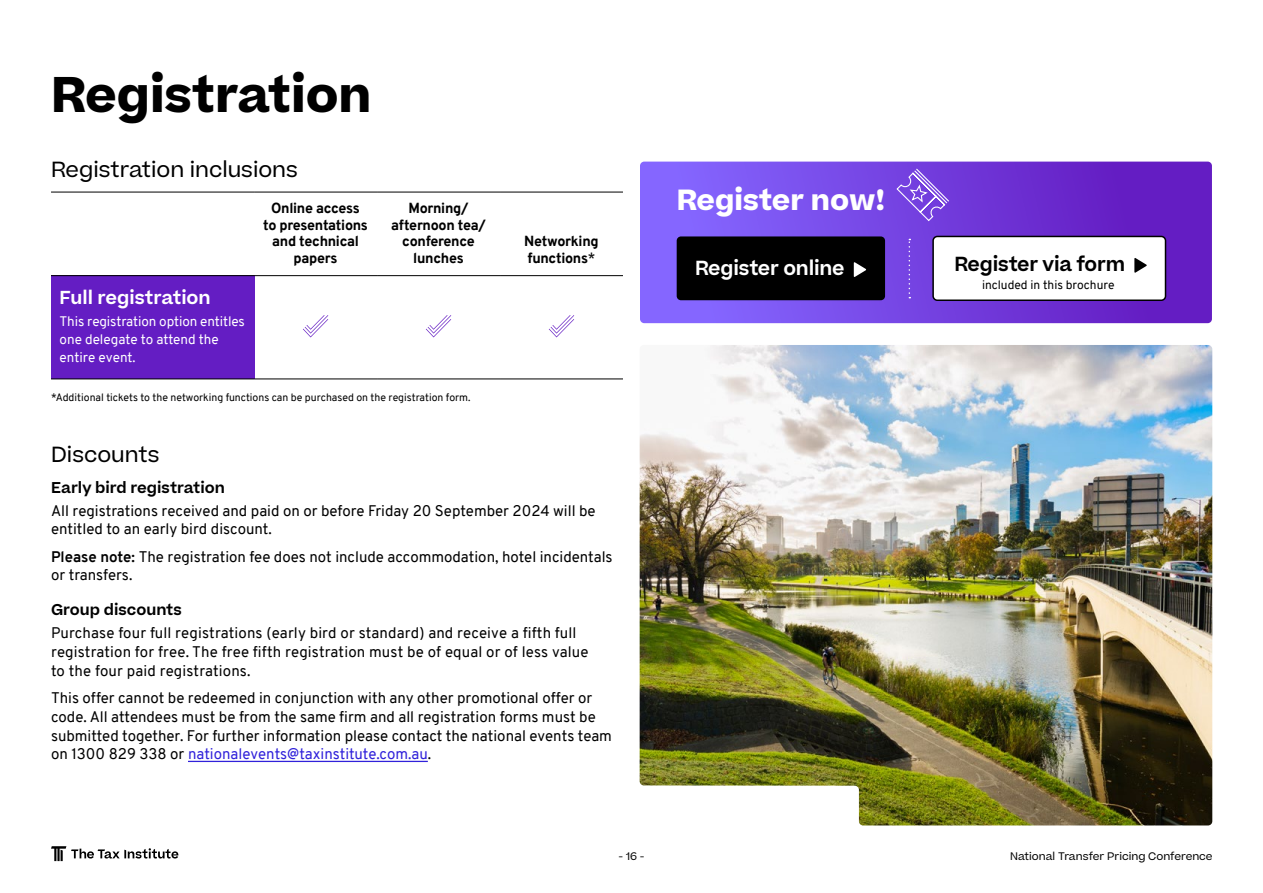
<style>
.page{position:relative;width:1263px;height:893px;background:#fff}
.page>*{position:absolute;margin:0;border:0;box-sizing:border-box;transform-origin:0 0}
.t1{font:700 48px "Beatrice";color:#000}
.t2{font:700 28.05px "Beatrice";color:#fff}
.t3{font:21px "Beatrice";color:#000}
.t4{font:600 19.5px "Beatrice";letter-spacing:-.01em;color:#000}
.t5{font:600 19.5px "Beatrice";letter-spacing:-.01em;color:#fff}
.t6{font:600 18px "Beatrice";color:#fff}
.t7{font:15px/18.8px "Overpass";color:#000}
.t8{font:600 15px "Beatrice";color:#000}
.t9{font:800 14.25px/16.5px "Overpass";letter-spacing:-.02em;color:#000;text-align:center}
.t10{font:13.5px/18px "Overpass";letter-spacing:-.01em;color:#fff}
.t11{font:12px "Overpass";color:#000}
.t12{font:10.5px "Overpass";color:#000}
.t13{font:10.5px "Beatrice";color:#000}
.s1{font-weight:400}
.s2{font-weight:700}
.s3{color:#3021da}
</style>
<div class="page">
<div style="left:51px;top:276px;width:203px;height:103px;background:#641dc3"></div>
<hr style="left:51px;top:379px;width:203px;height:1px;background:#000">
<hr style="left:254px;top:379px;width:123px;height:1px;background:#000">
<hr style="left:377px;top:379px;width:123px;height:1px;background:#000">
<hr style="left:500px;top:379px;width:123px;height:1px;background:#000">
<hr style="left:51px;top:192px;width:203px;height:1px;background:#000">
<hr style="left:254px;top:192px;width:123px;height:1px;background:#000">
<hr style="left:377px;top:192px;width:123px;height:1px;background:#000">
<hr style="left:500px;top:192px;width:123px;height:1px;background:#000">
<hr style="left:51px;top:275px;width:203px;height:1px;background:#000">
<hr style="left:254px;top:275px;width:123px;height:1px;background:#000">
<hr style="left:377px;top:275px;width:123px;height:1px;background:#000">
<hr style="left:500px;top:275px;width:123px;height:1px;background:#000">
<svg style="left:303px;top:315px;width:25px;height:22px"></svg>
<svg style="left:426px;top:315px;width:25px;height:22px"></svg>
<svg style="left:549px;top:315px;width:25px;height:22px"></svg>
<img style="left:640px;top:345px;width:572px;height:480px">
<svg style="left:51px;top:846px;width:127px;height:15px"></svg>
<svg style="left:640px;top:162px;width:572px;height:161px;background:#733fde"></svg>
<hr style="left:188px;top:761px;width:240px;height:1px;background:#3021da">
<div style="left:677px;top:236px;width:208px;height:64px;background:#000;border-radius:4px"></div>
<svg style="left:854px;top:262px;width:12px;height:15px"></svg>
<div style="left:933px;top:236px;width:232px;height:64px;background:#fff;border-radius:4px"></div>
<div style="left:932px;top:236px;width:234px;height:65px;border:2px solid #000;border-radius:4px"></div>
<svg style="left:1134px;top:258px;width:13px;height:15px"></svg>
<svg style="left:896px;top:168px;width:54px;height:54px;background:#8557e2"></svg>
<svg style="left:908px;top:239px;width:2px;height:59px"></svg>
<h1 class="t1" style="left:51px;top:61px;width:322px">Registration</h1>
<h3 class="t3" style="left:51px;top:156px;width:248px">Registration inclusions</h3>
<p class="t9" style="left:263px;top:200px;width:106px">Online access to presentations and technical papers</p>
<p class="t9" style="left:391px;top:200px;width:96px">Morning/ afternoon tea/ conference lunches</p>
<p class="t6" style="left:60px;top:285px;width:153px">Full registration</p>
<p class="t10" style="left:60px;top:312px;width:187px">This registration option entitles one delegate to attend the entire event.</p>
<p class="t12" style="left:51px;top:389px;width:421px">*Additional tickets to the networking functions can be purchased on the registration form.</p>
<p class="t9" style="left:524px;top:233px;width:76px;text-align:left">Networking functions<span class="s1">*</span></p>
<h3 class="t3" style="left:51px;top:440px;width:110px">Discounts</h3>
<p class="t8" style="left:51px;top:477px;width:175px">Early bird registration</p>
<p class="t7" style="left:51px;top:501px;width:546px">All registrations received and paid on or before Friday 20 September 2024 will be entitled to an early bird discount.</p>
<p class="t7" style="left:51px;top:547px;width:563px"><span class="s2">Please note:</span> The registration fee does not include accommodation, hotel incidentals or transfers.</p>
<p class="t8" style="left:51px;top:600px;width:133px">Group discounts</p>
<p class="t7" style="left:51px;top:624px;width:539px">Purchase four full registrations (early bird or standard) and receive a fifth full registration for free. The free fifth registration must be of equal or of less value to the four paid registrations.</p>
<p class="t7" style="left:51px;top:689px;width:562px">This offer cannot be redeemed in conjunction with any other promotional offer or code. All attendees must be from the same firm and all registration forms must be submitted together. For further information please contact the national events team on 1300 829 338 or <span class="s3">nationalevents@taxinstitute.com.au</span>.</p>
<h2 class="t2" style="left:677px;top:180px;width:210px">Register now!</h2>
<h3 class="t5" style="left:695px;top:255px;width:151px">Register online</h3>
<h3 class="t4" style="left:954px;top:251px;width:172px">Register via form</h3>
<p class="t11" style="left:982px;top:276px;width:134px">included in this brochure</p>
<p class="t13" style="left:619px;top:849px;width:27px">- 16 -</p>
<p class="t13" style="left:1010px;top:849px;width:204px">National Transfer Pricing Conference</p>
</div>
